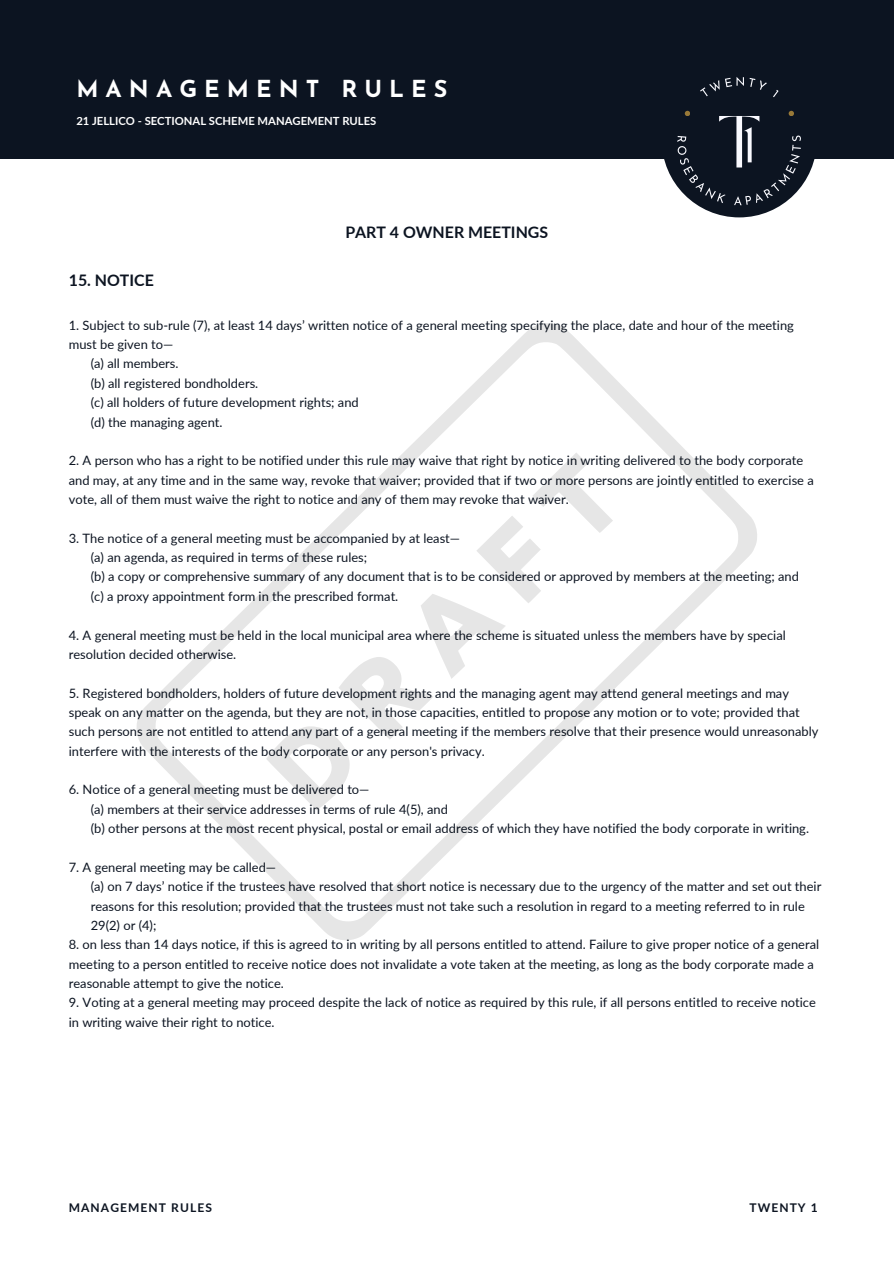
<style>
.page{position:relative;width:894px;height:1264px;background:#fff}
.page>*{position:absolute;margin:0;border:0;box-sizing:border-box;transform-origin:0 0}
.t1{font:700 23.4px "Josefin Sans";letter-spacing:.305em;color:#fff}
.t2{font:700 15.9px "Lato";color:#0c1421}
.t3{font:12.9px/19.4px "Lato";color:#0c1421}
.t4{font:700 12px "Lato";letter-spacing:.09em;color:#0c1421}
.t5{font:700 11.25px "Lato";color:#fff}
</style>
<div class="page">
<div style="left:0;top:0;width:893px;height:159px;background:#0c1421"></div>
<div style="left:661px;top:62px;width:155px;height:155px;background:#0c1421;border-radius:50%"></div>
<svg style="left:700px;top:77px;width:43px;height:19px"></svg>
<svg style="left:749px;top:78px;width:17px;height:12px"></svg>
<svg style="left:773px;top:90px;width:5px;height:7px"></svg>
<svg style="left:677px;top:111px;width:123px;height:94px"></svg>
<svg style="left:136px;top:323px;width:621px;height:617px"></svg>
<svg style="left:266px;top:452px;width:347px;height:358px"></svg>
<h1 class="t1" style="left:76px;top:80px;width:372px">MANAGEMENT RULES</h1>
<p class="t5" style="left:76px;top:114px;width:301px">21 JELLICO - SECTIONAL SCHEME MANAGEMENT RULES</p>
<p class="t2" style="left:345px;top:223px;width:204px">PART 4 OWNER MEETINGS</p>
<p class="t2" style="left:69px;top:270px;width:87px">15. NOTICE</p>
<p class="t3" style="left:69px;top:315px;width:726px">1. Subject to sub-rule (7), at least 14 days’ written notice of a general meeting specifying the place, date and hour of the meeting</p>
<p class="t3" style="left:69px;top:334px;width:106px">must be given to—</p>
<p class="t3" style="left:91px;top:354px;width:89px">(a) all members.</p>
<p class="t3" style="left:91px;top:373px;width:169px">(b) all registered bondholders.</p>
<p class="t3" style="left:91px;top:392px;width:269px">(c) all holders of future development rights; and</p>
<p class="t3" style="left:91px;top:412px;width:133px">(d) the managing agent.</p>
<p class="t3" style="left:69px;top:450px;width:746px">2. A person who has a right to be notified under this rule may waive that right by notice in writing delivered to the body corporate and may, at any time and in the same way, revoke that waiver; provided that if two or more persons are jointly entitled to exercise a vote, all of them must waive the right to notice and any of them may revoke that waiver.</p>
<p class="t3" style="left:91px;top:528px;width:709px;text-indent:-22px">3. The notice of a general meeting must be accompanied by at least—<br>(a) an agenda, as required in terms of these rules;<br>(b) a copy or comprehensive summary of any document that is to be considered or approved by members at the meeting; and (c) a proxy appointment form in the prescribed format.</p>
<p class="t3" style="left:69px;top:625px;width:718px">4. A general meeting must be held in the local municipal area where the scheme is situated unless the members have by special resolution decided otherwise.</p>
<p class="t3" style="left:69px;top:683px;width:750px">5. Registered bondholders, holders of future development rights and the managing agent may attend general meetings and may speak on any matter on the agenda, but they are not, in those capacities, entitled to propose any motion or to vote; provided that such persons are not entitled to attend any part of a general meeting if the members resolve that their presence would unreasonably interfere with the interests of the body corporate or any person's privacy.</p>
<p class="t3" style="left:91px;top:779px;width:719px;text-indent:-22px">6. Notice of a general meeting must be delivered to—<br>(a) members at their service addresses in terms of rule 4(5), and<br>(b) other persons at the most recent physical, postal or email address of which they have notified the body corporate in writing.</p>
<p class="t3" style="left:91px;top:857px;width:732px;text-indent:-22px">7. A general meeting may be called—<br>(a) on 7 days’ notice if the trustees have resolved that short notice is necessary due to the urgency of the matter and set out their reasons for this resolution; provided that the trustees must not take such a resolution in regard to a meeting referred to in rule 29(2) or (4);</p>
<p class="t3" style="left:69px;top:934px;width:751px">8. on less than 14 days notice, if this is agreed to in writing by all persons entitled to attend. Failure to give proper notice of a general meeting to a person entitled to receive notice does not invalidate a vote taken at the meeting, as long as the body corporate made a reasonable attempt to give the notice.</p>
<p class="t3" style="left:69px;top:992px;width:748px">9. Voting at a general meeting may proceed despite the lack of notice as required by this rule, if all persons entitled to receive notice in writing waive their right to notice.</p>
<p class="t4" style="left:69px;top:1200px;width:145px">MANAGEMENT RULES</p>
<p class="t4" style="left:749px;top:1200px;width:70px">TWENTY 1</p>
</div>
